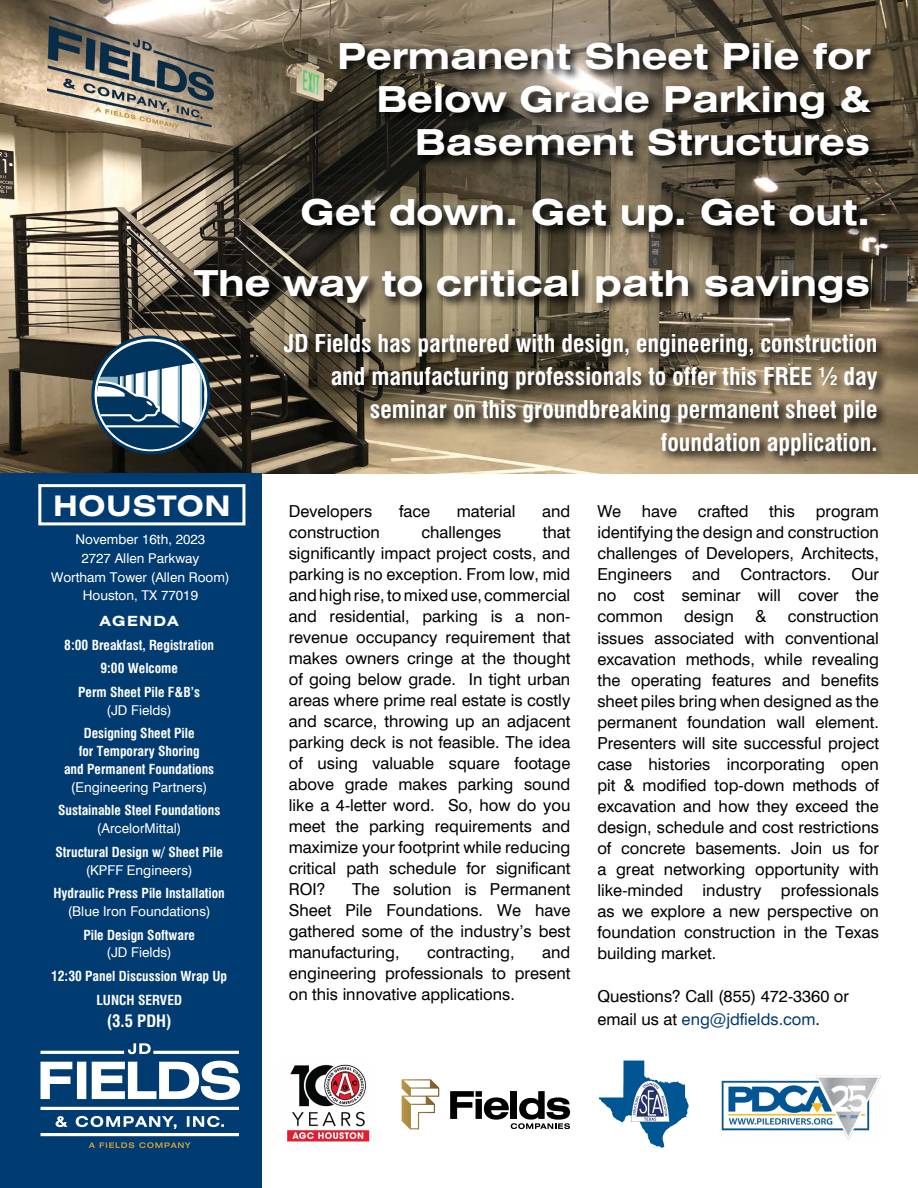
<style>
.page{position:relative;width:918px;height:1188px;background:#fff}
.page>*{position:absolute;margin:0;border:0;box-sizing:border-box;transform-origin:0 0}
.t1{font:700 expanded 36px/43.2px "Swiss 721 BT";color:#fff;text-align:right}
.t2{font:700 expanded 28.5px "Swiss 721 BT";letter-spacing:.02em;color:#fff}
.t3{font:700 condensed 24px/33px "Swiss 721 BT";color:#fff;text-align:right}
.t4{font:700 condensed 16.65px "Swiss 721 BT";color:#fff}
.t5{font:16.5px/21px "Swiss 721 BT";color:#000;text-align:justify}
.t6{font:700 expanded 14.1px "Swiss 721 BT";letter-spacing:.1em;color:#fff}
.t7{font:700 condensed 13.5px/23.5px "Swiss 721 BT";color:#fff;text-align:center}
.t8{font:13.5px/18.9px "Swiss 721 BT";color:#fff;text-align:center}
.s1{color:#003b71}
</style>
<div class="page">
<img style="left:0;top:0;width:918px;height:473px">
<svg style="left:191px;top:39px;width:693px;height:277px"></svg>
<svg style="left:281px;top:331px;width:609px;height:137px"></svg>
<img style="left:287px;top:1064px;width:83px;height:78px">
<svg style="left:599px;top:1061px;width:90px;height:87px"></svg>
<svg style="left:402px;top:1079px;width:37px;height:50px"></svg>
<svg style="left:450px;top:1091px;width:120px;height:38px"></svg>
<div style="left:0;top:473px;width:261px;height:715px;background:#003b71"></div>
<svg style="left:93px;top:337px;width:116px;height:116px"></svg>
<div style="left:91px;top:335px;width:119px;height:119px;border:3px solid #00355f;border-radius:50%"></div>
<div style="left:97px;top:342px;width:108px;height:107px;background:#00355f;border-radius:50%"></div>
<svg style="left:97px;top:358px;width:108px;height:89px"></svg>
<svg style="left:89px;top:1142px;width:102px;height:6px"></svg>
<svg style="left:41px;top:1043px;width:199px;height:93px"></svg>
<div style="left:38px;top:484px;width:207px;height:41px;border:3px solid #fff"></div>
<img style="left:721px;top:1075px;width:160px;height:65px">
<h1 class="t1" style="left:337px;top:34px;width:535px">Permanent Sheet Pile for<br>Below Grade Parking &amp;<br>Basement Structures</h1>
<h1 class="t1" style="left:194px;top:177px;width:678px;line-height:70.2px">Get down. Get up. Get out.<br>The way to critical path savings</h1>
<h3 class="t3" style="left:284px;top:327px;width:595px">JD Fields has partnered with design, engineering, construction and manufacturing professionals to offer this FREE ½ day seminar on this groundbreaking permanent sheet pile foundation application.</h3>
<h2 class="t2" style="left:53px;top:488px;width:179px">HOUSTON</h2>
<p class="t8" style="left:51px;top:529px;width:180px">November 16th, 2023<br>2727 Allen Parkway<br>Wortham Tower (Allen Room)<br>Houston, TX 77019</p>
<p class="t6" style="left:100px;top:613px;width:80px">AGENDA</p>
<p class="t7" style="left:64px;top:633px;width:151px">8:00 Breakfast, Registration<br>9:00 Welcome<br>Perm Sheet Pile F&amp;B’s</p>
<p class="t8" style="left:107px;top:700px;width:67px">(JD Fields)</p>
<p class="t7" style="left:64px;top:725px;width:152px;line-height:17.9px">Designing Sheet Pile<br>for Temporary Shoring<br>and Permanent Foundations</p>
<p class="t8" style="left:71px;top:777px;width:138px">(Engineering Partners)</p>
<p class="t7" style="left:58px;top:799px;width:164px">Sustainable Steel Foundations</p>
<p class="t8" style="left:97px;top:819px;width:86px">(ArcelorMittal)</p>
<p class="t7" style="left:56px;top:840px;width:169px">Structural Design w/ Sheet Pile</p>
<p class="t8" style="left:86px;top:860px;width:108px">(KPFF Engineers)</p>
<p class="t7" style="left:53px;top:882px;width:173px">Hydraulic Press Pile Installation</p>
<p class="t8" style="left:68px;top:902px;width:144px">(Blue Iron Foundations)</p>
<p class="t7" style="left:83px;top:923px;width:113px">Pile Design Software</p>
<p class="t8" style="left:107px;top:943px;width:67px">(JD Fields)</p>
<p class="t7" style="left:51px;top:964px;width:178px">12:30 Panel Discussion Wrap Up<br>LUNCH SERVED</p>
<p class="t4" style="left:107px;top:1011px;width:66px">(3.5 PDH)</p>
<p class="t5" style="left:289px;top:501px;width:85px">Developers</p>
<p class="t5" style="left:399px;top:501px;width:33px">face</p>
<p class="t5" style="left:457px;top:501px;width:60px">material</p>
<p class="t5" style="left:542px;top:501px;width:30px">and</p>
<p class="t5" style="left:289px;top:522px;width:93px">construction</p>
<p class="t5" style="left:421px;top:522px;width:81px">challenges</p>
<p class="t5" style="left:289px;top:522px;width:283px;text-indent:254px">that significantly impact project costs, and parking is no exception. From low, mid and high rise, to mixed use, commercial and residential, parking is a non&shy;revenue occupancy requirement that makes owners cringe at the thought of going below grade. In tight urban areas where prime real estate is costly and scarce, throwing up an adjacent parking deck is not feasible. The idea of using valuable square footage above grade makes parking sound like a 4-letter word. So, how do you meet the parking requirements and maximize your footprint while reducing critical path schedule for significant ROI?</p>
<p class="t5" style="left:289px;top:879px;width:283px;text-indent:63px">The solution is Permanent Sheet Pile Foundations. We have gathered some of the industry’s best manufacturing,</p>
<p class="t5" style="left:289px;top:942px;width:283px;text-indent:253px">and engineering professionals to present on this innovative applications.</p>
<p class="t5" style="left:427px;top:942px;width:89px">contracting,</p>
<p class="t5" style="left:597px;top:501px;width:283px">We have crafted this program identifying the design and construction challenges of Developers, Architects, Engineers and Contractors. Our no cost seminar will cover the common</p>
<p class="t5" style="left:684px;top:606px;width:51px">design</p>
<p class="t5" style="left:755px;top:606px;width:13px">&amp;</p>
<p class="t5" style="left:597px;top:606px;width:283px;text-indent:190px">construction issues associated with conventional excavation methods, while revealing the operating features and benefits sheet piles bring when designed as the permanent foundation wall element.<br>Presenters will site successful project case histories incorporating open pit &amp; modified top-down methods of excavation and how they exceed the design, schedule and cost restrictions of concrete basements. Join us for a great networking opportunity with like-minded industry professionals as we explore a new perspective on foundation construction in the Texas building market.</p>
<p class="t5" style="left:597px;top:985px;width:253px;line-height:22.5px">Questions? Call (855) 472-3360 or email us at <span class="s1">eng@jdfields.com</span>.</p>
</div>
